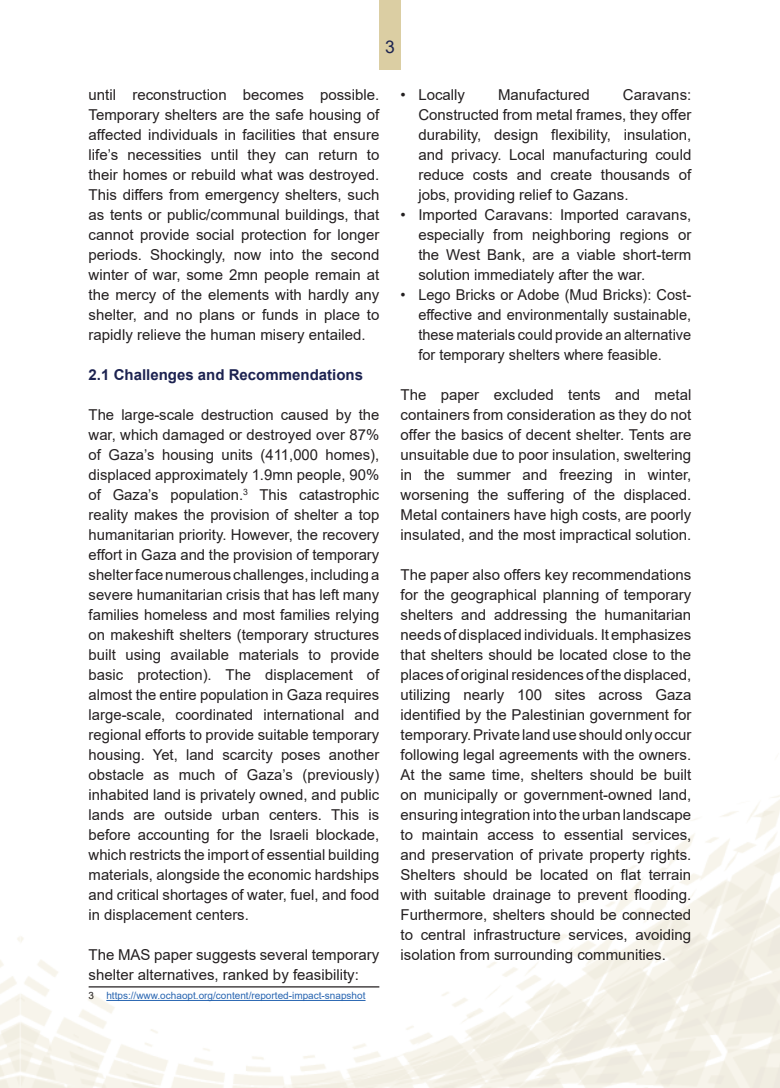
<style>
.page{position:relative;width:780px;height:1088px;background:#fff}
.page>*{position:absolute;margin:0;border:0;box-sizing:border-box;transform-origin:0 0}
.t1{font:17.5px "Arial";color:#1b2350}
.t2{font:15px/20px "Arial";color:#231f20;text-align:justify}
.t3{font:700 15px "Arial";color:#1c2250}
.t4{font:10px "Arial";color:#2865b1}
.s1{color:#231f20}
</style>
<div class="page">
<div style="left:379px;top:0;width:21px;height:70px;background:#dbcea3"></div>
<hr style="left:89px;top:986px;width:290px;height:1px;background:#231f20">
<hr style="left:106px;top:1000px;width:259px;height:1px;background:#2865b1">
<p class="t1" style="left:385px;top:35px;width:11px">3</p>
<p class="t2" style="left:89px;top:84px;width:292px">until reconstruction becomes possible.<br>Temporary shelters are the safe housing of affected individuals in facilities that ensure life’s necessities until they can return to their homes or rebuild what was destroyed.<br>This differs from emergency shelters, such as tents or public/communal buildings, that cannot provide social protection for longer periods. Shockingly, now into the second winter of war, some 2mn people remain at the mercy of the elements with hardly any shelter, and no plans or funds in place to rapidly relieve the human misery entailed.</p>
<p class="t3" style="left:89px;top:364px;width:276px">2.1 Challenges and Recommendations</p>
<p class="t2" style="left:89px;top:404px;width:292px">The large-scale destruction caused by the war, which damaged or destroyed over 87% of Gaza’s housing units (411,000 homes), displaced approximately 1.9mn people, 90% of Gaza’s population.<sup>3</sup> This catastrophic reality makes the provision of shelter a top humanitarian priority. However, the recovery effort in Gaza and the provision of temporary shelter face numerous challenges, including a severe humanitarian crisis that has left many families homeless and most families relying on makeshift shelters (temporary structures built using available materials to provide basic protection). The displacement of almost the entire population in Gaza requires large-scale, coordinated international and regional efforts to provide suitable temporary housing. Yet, land scarcity poses another obstacle as much of Gaza’s (previously) inhabited land is privately owned, and public lands are outside urban centers. This is before accounting for the Israeli blockade, which restricts the import of essential building materials, alongside the economic hardships and critical shortages of water, fuel, and food in displacement centers.</p>
<p class="t2" style="left:89px;top:944px;width:292px">The MAS paper suggests several temporary shelter alternatives, ranked by feasibility:</p>
<p class="t4" style="left:89px;top:989px;width:278px"><span class="s1">3</span> https://www.ochaopt.org/content/reported-impact-snapshot</p>
<p class="t2" style="left:418px;top:84px;width:274px;text-indent:204px">Caravans:<br>Constructed from metal frames, they offer durability, design flexibility, insulation, and privacy. Local manufacturing could reduce costs and create thousands of jobs, providing relief to Gazans.</p>
<p class="t2" style="left:418px;top:204px;width:274px;text-indent:-18px">• Imported Caravans: Imported caravans, especially from neighboring regions or the West Bank, are a viable short-term solution immediately after the war.</p>
<p class="t2" style="left:418px;top:284px;width:274px;text-indent:-18px">• Lego Bricks or Adobe (Mud Bricks): Cost&shy;effective and environmentally sustainable, these materials could provide an alternative for temporary shelters where feasible.</p>
<p class="t2" style="left:400px;top:384px;width:292px">The paper excluded tents and metal containers from consideration as they do not offer the basics of decent shelter. Tents are unsuitable due to poor insulation, sweltering in the summer and freezing in winter, worsening the suffering of the displaced.<br>Metal containers have high costs, are poorly insulated, and the most impractical solution.</p>
<p class="t2" style="left:400px;top:564px;width:292px">The paper also offers key recommendations for the geographical planning of temporary shelters and addressing the humanitarian needs of displaced individuals. It emphasizes that shelters should be located close to the places of original residences of the displaced, utilizing nearly 100 sites across Gaza identified by the Palestinian government for temporary. Private land use should only occur following legal agreements with the owners.<br>At the same time, shelters should be built on municipally or government-owned land, ensuring integration into the urban landscape to maintain access to essential services, and preservation of private property rights.<br>Shelters should be located on flat terrain with suitable drainage to prevent flooding.<br>Furthermore, shelters should be connected to central infrastructure services, avoiding isolation from surrounding communities.</p>
<p class="t2" style="left:400px;top:84px;width:66px">• Locally</p>
<p class="t2" style="left:498px;top:84px;width:93px">Manufactured</p>
</div>
